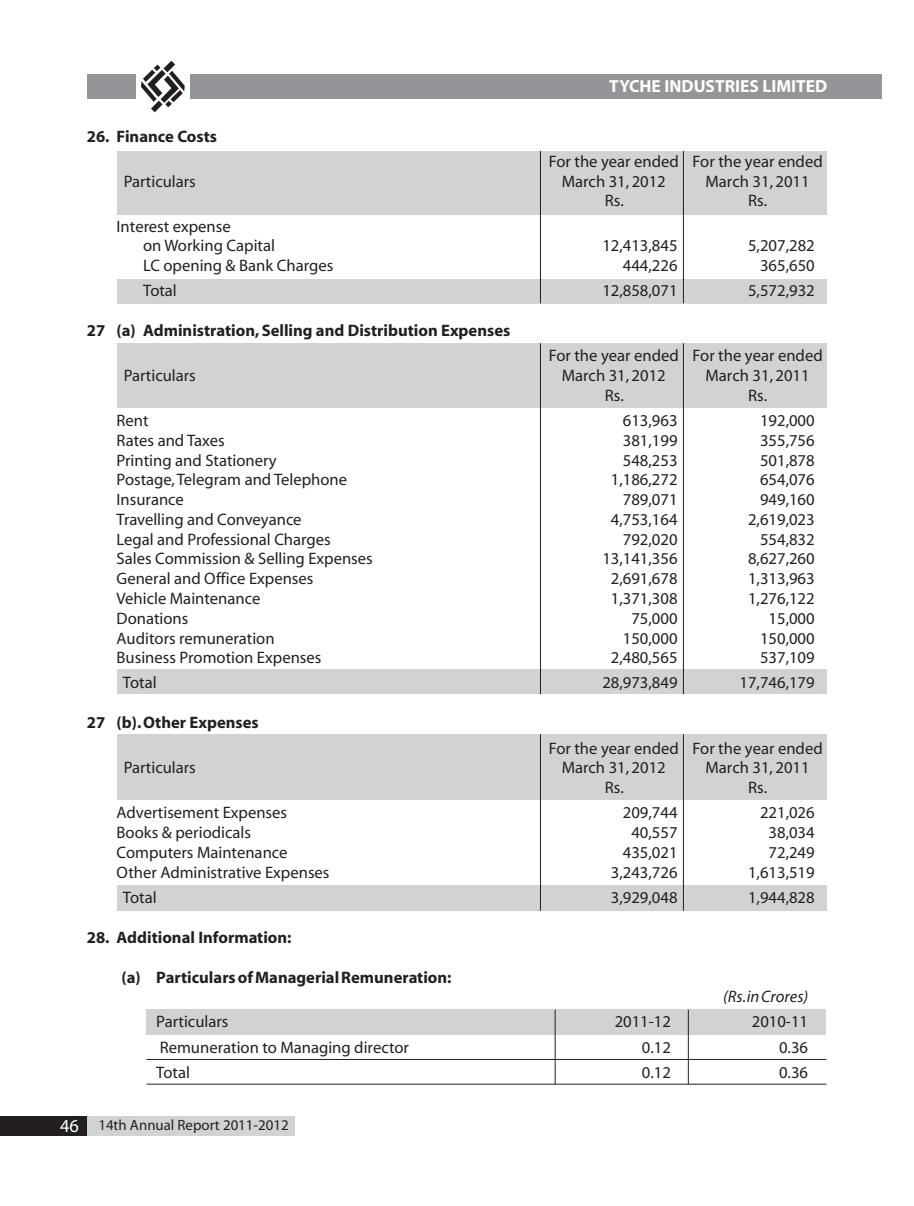
<style>
.page{position:relative;width:914px;height:1206px;background:#fff}
.page>*{position:absolute;margin:0;border:0;box-sizing:border-box;transform-origin:0 0}
.t1{font:700 17.5px "Myriad";color:#fff}
.t2{font:16.62px/19.8px "Myriad";color:#231f20}
.t3{font:700 16.62px "Myriad";color:#231f20}
.t4{font:italic 16.62px "Myriad";color:#231f20}
.t5{font:14.88px "Myriad";color:#231f20}
.s1{font-size:18.38px;color:#fff}
</style>
<div class="page">
<div style="left:146px;top:1009px;width:680px;height:26px;background:#d1d2d4"></div>
<hr style="left:688px;top:1009px;width:1px;height:75px;background:#231f20">
<hr style="left:554px;top:1009px;width:1px;height:75px;background:#231f20">
<hr style="left:146px;top:1059px;width:680px;height:1px;background:#231f20">
<hr style="left:146px;top:1084px;width:680px;height:1px;background:#231f20">
<div style="left:117px;top:151px;width:709px;height:64px;background:#d1d2d4"></div>
<div style="left:117px;top:343px;width:709px;height:65px;background:#d1d2d4"></div>
<div style="left:117px;top:734px;width:709px;height:65px;background:#d1d2d4"></div>
<div style="left:117px;top:279px;width:709px;height:24px;background:#d1d2d4"></div>
<div style="left:117px;top:669px;width:709px;height:25px;background:#d1d2d4"></div>
<div style="left:117px;top:885px;width:709px;height:26px;background:#d1d2d4"></div>
<hr style="left:683px;top:151px;width:1px;height:152px;background:#231f20">
<hr style="left:683px;top:343px;width:1px;height:351px;background:#231f20">
<hr style="left:683px;top:734px;width:1px;height:177px;background:#231f20">
<hr style="left:540px;top:151px;width:1px;height:152px;background:#231f20">
<hr style="left:540px;top:343px;width:1px;height:351px;background:#231f20">
<hr style="left:540px;top:734px;width:1px;height:177px;background:#231f20">
<div style="left:15px;top:1115px;width:279px;height:20px;background:#d1d2d4"></div>
<div style="left:0;top:1115px;width:87px;height:20px;background:#231f20"></div>
<div style="left:87px;top:74px;width:794px;height:25px;background:#939598"></div>
<div style="left:136px;top:74px;width:53px;height:25px;background:#fff"></div>
<svg style="left:141px;top:61px;width:44px;height:51px"></svg>
<p class="t3" style="left:87px;top:129px;width:132px">26. Finance Costs</p>
<p class="t1" style="left:609px;top:79px;width:219px">TYCHE INDUSTRIES LIMITED</p>
<p class="t2" style="left:548px;top:153px;width:275px">For the year ended For the year ended</p>
<p class="t2" style="left:124px;top:172px;width:74px">Particulars</p>
<p class="t2" style="left:561px;top:172px;width:106px">March 31, 2012</p>
<p class="t2" style="left:705px;top:172px;width:106px">March 31, 2011</p>
<p class="t2" style="left:605px;top:192px;width:20px">Rs.</p>
<p class="t2" style="left:748px;top:192px;width:20px">Rs.</p>
<p class="t2" style="left:143px;top:217px;width:133px;text-indent:-26px">Interest expense<br>on Working Capital</p>
<p class="t2" style="left:602px;top:237px;width:77px">12,413,845</p>
<p class="t2" style="left:748px;top:237px;width:68px">5,207,282</p>
<p class="t2" style="left:143px;top:257px;width:192px">LC opening &amp; Bank Charges</p>
<p class="t2" style="left:623px;top:257px;width:56px">444,226</p>
<p class="t2" style="left:760px;top:257px;width:56px">365,650</p>
<p class="t2" style="left:143px;top:282px;width:35px">Total</p>
<p class="t2" style="left:602px;top:282px;width:77px">12,858,071</p>
<p class="t2" style="left:748px;top:282px;width:68px">5,572,932</p>
<p class="t3" style="left:87px;top:324px;width:425px">27 (a) Administration, Selling and Distribution Expenses</p>
<p class="t2" style="left:548px;top:347px;width:275px">For the year ended For the year ended</p>
<p class="t2" style="left:124px;top:367px;width:74px">Particulars</p>
<p class="t2" style="left:561px;top:367px;width:106px">March 31, 2012</p>
<p class="t2" style="left:705px;top:367px;width:106px">March 31, 2011</p>
<p class="t2" style="left:605px;top:387px;width:20px">Rs.</p>
<p class="t2" style="left:748px;top:387px;width:20px">Rs.</p>
<p class="t2" style="left:117px;top:412px;width:34px">Rent</p>
<p class="t2" style="left:623px;top:412px;width:56px">613,963</p>
<p class="t2" style="left:760px;top:412px;width:56px">192,000</p>
<p class="t2" style="left:117px;top:432px;width:110px">Rates and Taxes</p>
<p class="t2" style="left:623px;top:432px;width:56px">381,199</p>
<p class="t2" style="left:760px;top:432px;width:56px">355,756</p>
<p class="t2" style="left:117px;top:451px;width:162px">Printing and Stationery</p>
<p class="t2" style="left:623px;top:451px;width:56px">548,253</p>
<p class="t2" style="left:760px;top:451px;width:56px">501,878</p>
<p class="t2" style="left:117px;top:471px;width:232px">Postage,Telegram and Telephone</p>
<p class="t2" style="left:611px;top:471px;width:68px">1,186,272</p>
<p class="t2" style="left:760px;top:471px;width:56px">654,076</p>
<p class="t2" style="left:117px;top:491px;width:69px">Insurance</p>
<p class="t2" style="left:623px;top:491px;width:56px">789,071</p>
<p class="t2" style="left:760px;top:491px;width:56px">949,160</p>
<p class="t2" style="left:117px;top:511px;width:186px">Travelling and Conveyance</p>
<p class="t2" style="left:611px;top:511px;width:68px">4,753,164</p>
<p class="t2" style="left:748px;top:511px;width:68px">2,619,023</p>
<p class="t2" style="left:117px;top:530px;width:215px">Legal and Professional Charges</p>
<p class="t2" style="left:623px;top:530px;width:56px">792,020</p>
<p class="t2" style="left:760px;top:530px;width:56px">554,832</p>
<p class="t2" style="left:117px;top:550px;width:258px">Sales Commission &amp; Selling Expenses</p>
<p class="t2" style="left:602px;top:550px;width:77px">13,141,356</p>
<p class="t2" style="left:748px;top:550px;width:68px">8,627,260</p>
<p class="t2" style="left:117px;top:570px;width:198px">General and Office Expenses</p>
<p class="t2" style="left:611px;top:570px;width:68px">2,691,678</p>
<p class="t2" style="left:748px;top:570px;width:68px">1,313,963</p>
<p class="t2" style="left:117px;top:590px;width:145px">Vehicle Maintenance</p>
<p class="t2" style="left:611px;top:590px;width:68px">1,371,308</p>
<p class="t2" style="left:748px;top:590px;width:68px">1,276,122</p>
<p class="t2" style="left:117px;top:610px;width:73px">Donations</p>
<p class="t2" style="left:631px;top:610px;width:48px">75,000</p>
<p class="t2" style="left:768px;top:610px;width:48px">15,000</p>
<p class="t2" style="left:117px;top:629px;width:159px">Auditors remuneration</p>
<p class="t2" style="left:623px;top:629px;width:56px">150,000</p>
<p class="t2" style="left:760px;top:629px;width:56px">150,000</p>
<p class="t2" style="left:117px;top:649px;width:206px">Business Promotion Expenses</p>
<p class="t2" style="left:611px;top:649px;width:68px">2,480,565</p>
<p class="t2" style="left:760px;top:649px;width:56px">537,109</p>
<p class="t2" style="left:123px;top:674px;width:35px">Total</p>
<p class="t2" style="left:602px;top:674px;width:77px">28,973,849</p>
<p class="t2" style="left:739px;top:674px;width:77px">17,746,179</p>
<p class="t3" style="left:87px;top:716px;width:173px">27 (b).Other Expenses</p>
<p class="t2" style="left:548px;top:739px;width:275px">For the year ended For the year ended</p>
<p class="t2" style="left:124px;top:759px;width:74px">Particulars</p>
<p class="t2" style="left:561px;top:759px;width:106px">March 31, 2012</p>
<p class="t2" style="left:705px;top:759px;width:106px">March 31, 2011</p>
<p class="t2" style="left:605px;top:779px;width:20px">Rs.</p>
<p class="t2" style="left:748px;top:779px;width:20px">Rs.</p>
<p class="t2" style="left:117px;top:804px;width:172px">Advertisement Expenses</p>
<p class="t2" style="left:623px;top:804px;width:56px">209,744</p>
<p class="t2" style="left:760px;top:804px;width:56px">221,026</p>
<p class="t2" style="left:117px;top:824px;width:136px">Books &amp; periodicals</p>
<p class="t2" style="left:631px;top:824px;width:48px">40,557</p>
<p class="t2" style="left:768px;top:824px;width:48px">38,034</p>
<p class="t2" style="left:117px;top:844px;width:172px">Computers Maintenance</p>
<p class="t2" style="left:623px;top:844px;width:56px">435,021</p>
<p class="t2" style="left:768px;top:844px;width:48px">72,249</p>
<p class="t2" style="left:117px;top:863px;width:214px">Other Administrative Expenses</p>
<p class="t2" style="left:611px;top:863px;width:68px">3,243,726</p>
<p class="t2" style="left:748px;top:863px;width:68px">1,613,519</p>
<p class="t2" style="left:123px;top:888px;width:35px">Total</p>
<p class="t2" style="left:611px;top:888px;width:68px">3,929,048</p>
<p class="t2" style="left:748px;top:888px;width:68px">1,944,828</p>
<p class="t3" style="left:87px;top:930px;width:206px">28. Additional Information:</p>
<p class="t3" style="left:122px;top:970px;width:331px">(a) Particulars of Managerial Remuneration:</p>
<p class="t4" style="left:723px;top:990px;width:87px">(Rs.in Crores)</p>
<p class="t2" style="left:156px;top:1013px;width:74px">Particulars</p>
<p class="t2" style="left:614px;top:1013px;width:58px">2011-12</p>
<p class="t2" style="left:751px;top:1013px;width:58px">2010-11</p>
<p class="t2" style="left:160px;top:1038px;width:251px">Remuneration to Managing director</p>
<p class="t2" style="left:642px;top:1038px;width:31px">0.12</p>
<p class="t2" style="left:779px;top:1038px;width:31px">0.36</p>
<p class="t2" style="left:156px;top:1064px;width:35px">Total</p>
<p class="t2" style="left:642px;top:1064px;width:31px">0.12</p>
<p class="t2" style="left:779px;top:1064px;width:31px">0.36</p>
<p class="t5" style="left:60px;top:1119px;width:230px"><span class="s1">46</span> 14th Annual Report 2011-2012</p>
</div>
